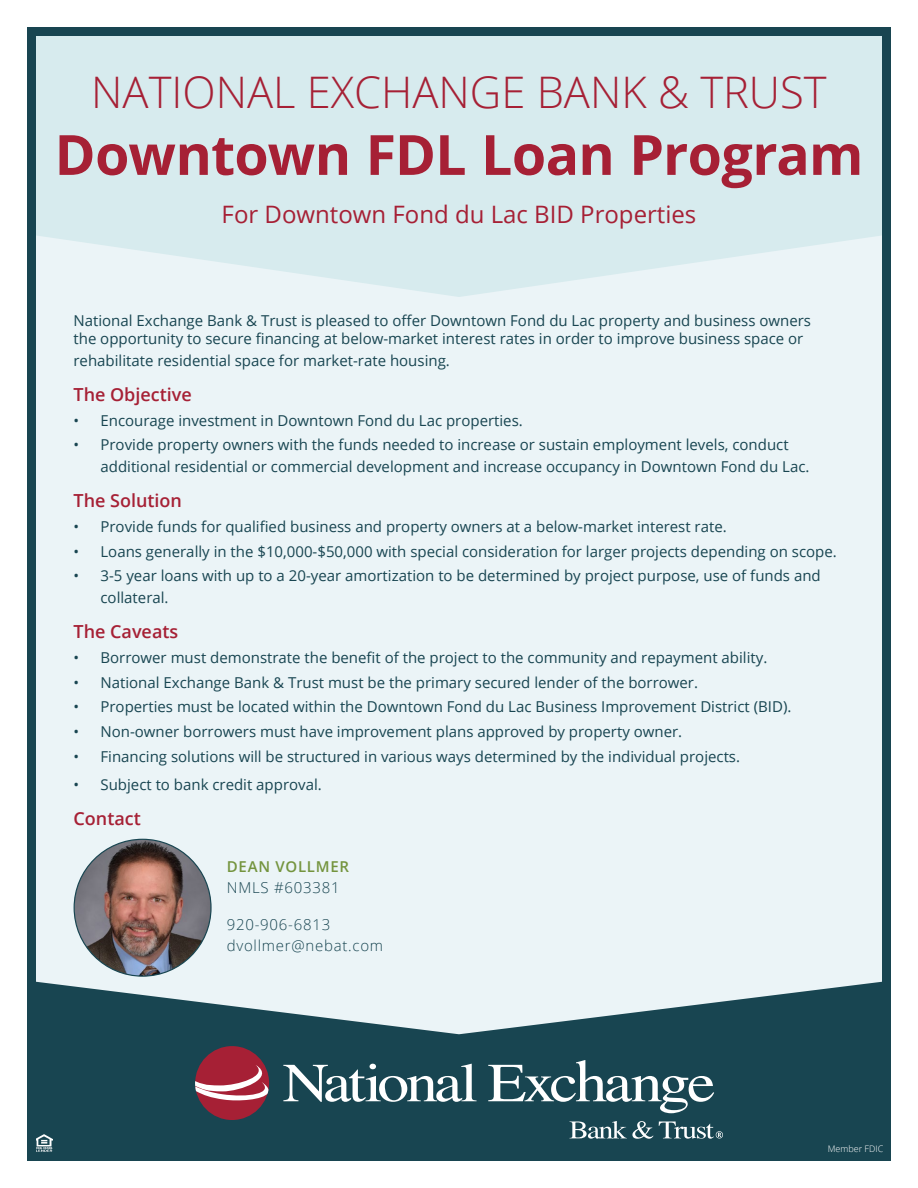
<style>
.page{position:relative;width:918px;height:1188px;background:#fff}
.page>*{position:absolute;margin:0;border:0;box-sizing:border-box;transform-origin:0 0}
.t1{font:700 55.5px "Open Sans";letter-spacing:-.015em;color:#a62035}
.t2{font:300 43.5px "Open Sans";color:#a62035}
.t3{font:24px "Open Sans";color:#a62035}
.t4{font:600 18px "Open Sans";color:#a62035}
.t5{font:15px/21.6px "Open Sans";color:#184551}
.t6{font:300 15px/21px "Open Sans";letter-spacing:.05em;color:#184551}
.t7{font:600 15px/21px "Open Sans";letter-spacing:.05em;color:#74943e}
.t8{font:300 9px "Open Sans";color:#fff}
.s1{font-weight:300;color:#184551}
</style>
<div class="page">
<div style="left:27px;top:27px;width:864px;height:1134px;background:#ebf4f7"></div>
<svg style="left:37px;top:981px;width:844px;height:170px;fill:#184551"></svg>
<svg style="left:37px;top:37px;width:844px;height:260px;background:#d9ecef"></svg>
<div style="left:27px;top:27px;width:864px;height:1134px;border:9px solid #184551"></div>
<div style="left:195px;top:1046px;width:74px;height:74px;background:#a62035;border-radius:50%"></div>
<svg style="left:195px;top:1065px;width:82px;height:37px"></svg>
<svg style="left:570px;top:1121px;width:83px;height:18px"></svg>
<svg style="left:283px;top:1064px;width:194px;height:38px;background:#5e7d85"></svg>
<svg style="left:488px;top:1060px;width:226px;height:53px;background:#4a6d76"></svg>
<svg style="left:659px;top:1122px;width:64px;height:17px"></svg>
<img style="left:74px;top:839px;width:137px;height:137px;border-radius:68px">
<img style="left:36px;top:1135px;width:16px;height:17px">
<p class="t2" style="left:91px;top:63px;width:737px">NATIONAL EXCHANGE BANK &amp; TRUST</p>
<p class="t1" style="left:55px;top:116px;width:810px">Downtown FDL Loan Program</p>
<p class="t3" style="left:222px;top:198px;width:476px">For Downtown Fond du Lac BID Properties</p>
<p class="t5" style="left:74px;top:311px;width:739px;line-height:18px">National Exchange Bank &amp; Trust is pleased to offer Downtown Fond du Lac property and business owners the opportunity to secure financing at below-market interest rates in order to improve business space or</p>
<p class="t5" style="left:74px;top:349px;width:378px">rehabilitate residential space for market-rate housing.</p>
<p class="t4" style="left:74px;top:382px;width:120px">The Objective</p>
<p class="t5" style="left:74px;top:409px;width:451px">• Encourage investment in Downtown Fond du Lac properties.</p>
<p class="t5" style="left:100px;top:434px;width:711px;text-indent:-27px">• Provide property owners with the funds needed to increase or sustain employment levels, conduct additional residential or commercial development and increase occupancy in Downtown Fond du Lac.</p>
<p class="t4" style="left:74px;top:488px;width:110px">The Solution</p>
<p class="t5" style="left:74px;top:515px;width:655px">• Provide funds for qualified business and property owners at a below-market interest rate.</p>
<p class="t5" style="left:74px;top:540px;width:765px">• Loans generally in the $10,000-$50,000 with special consideration for larger projects depending on scope.</p>
<p class="t5" style="left:100px;top:565px;width:722px;text-indent:-27px">• 3-5 year loans with up to a 20-year amortization to be determined by project purpose, use of funds and collateral.</p>
<p class="t4" style="left:74px;top:619px;width:106px">The Caveats</p>
<p class="t5" style="left:74px;top:646px;width:695px">• Borrower must demonstrate the benefit of the project to the community and repayment ability.</p>
<p class="t5" style="left:74px;top:671px;width:626px">• National Exchange Bank &amp; Trust must be the primary secured lender of the borrower.</p>
<p class="t5" style="left:74px;top:696px;width:720px">• Properties must be located within the Downtown Fond du Lac Business Improvement District (BID).</p>
<p class="t5" style="left:74px;top:721px;width:610px">• Non-owner borrowers must have improvement plans approved by property owner.</p>
<p class="t5" style="left:74px;top:745px;width:668px">• Financing solutions will be structured in various ways determined by the individual projects.</p>
<p class="t5" style="left:74px;top:774px;width:250px">• Subject to bank credit approval.</p>
<p class="t4" style="left:74px;top:806px;width:69px">Contact</p>
<p class="t7" style="left:227px;top:856px;width:124px">DEAN VOLLMER<br><span class="s1">NMLS #603381</span></p>
<p class="t6" style="left:227px;top:913px;width:158px">920-906-6813 dvollmer@nebat.com</p>
<p class="t8" style="left:828px;top:1143px;width:57px">Member FDIC</p>
</div>
